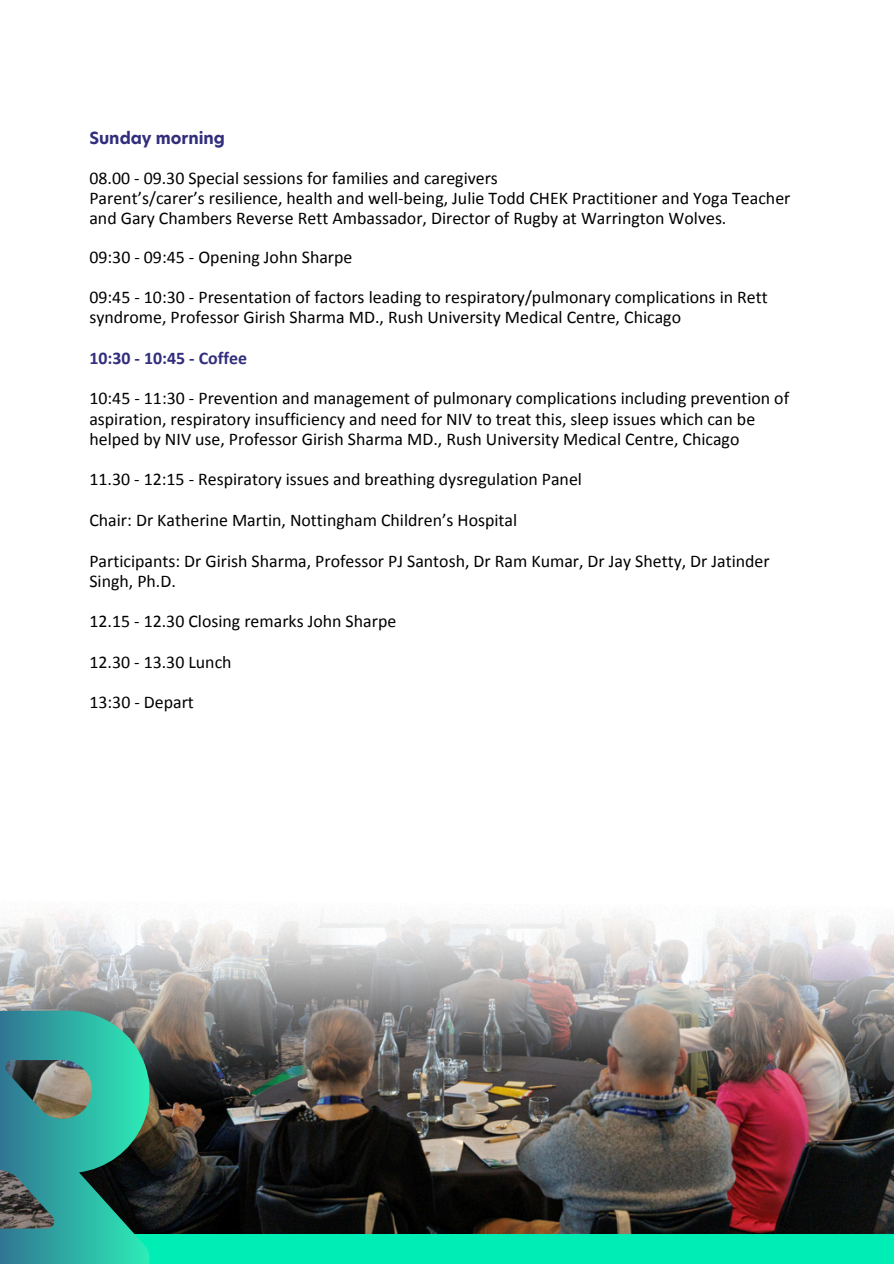
<style>
.page{position:relative;width:894px;height:1264px;background:#fff}
.page>*{position:absolute;margin:0;border:0;box-sizing:border-box;transform-origin:0 0}
.t1{font:17.85px/20.2px "Calibri";color:#000}
.t2{font:700 17.85px "Calibri";color:#322d7c}
.t3{font:700 16.35px "Hero New";color:#322d7c}
</style>
<div class="page">
<img style="left:0;top:911px;width:893px;height:323px">
<div style="left:0;top:1234px;width:893px;height:29px;background:#00edb6"></div>
<svg style="left:0;top:1010px;width:150px;height:253px;background:#389087"></svg>
<p class="t3" style="left:89px;top:127px;width:137px">Sunday morning</p>
<p class="t1" style="left:89px;top:169px;width:410px">08.00 - 09.30 Special sessions for families and caregivers</p>
<p class="t1" style="left:89px;top:189px;width:702px">Parent’s/carer’s resilience, health and well-being, Julie Todd CHEK Practitioner and Yoga Teacher and Gary Chambers Reverse Rett Ambassador, Director of Rugby at Warrington Wolves.</p>
<h1 class="t1" style="left:89px;top:248px;width:264px">09:30 - 09:45 - Opening John Sharpe</h1>
<p class="t1" style="left:89px;top:288px;width:679px">09:45 - 10:30 - Presentation of factors leading to respiratory/pulmonary complications in Rett syndrome, Professor Girish Sharma MD., Rush University Medical Centre, Chicago</p>
<p class="t2" style="left:89px;top:350px;width:159px">10:30 - 10:45 - Coffee</p>
<p class="t1" style="left:89px;top:390px;width:701px">10:45 - 11:30 - Prevention and management of pulmonary complications including prevention of aspiration, respiratory insufficiency and need for NIV to treat this, sleep issues which can be helped by NIV use, Professor Girish Sharma MD., Rush University Medical Centre, Chicago</p>
<p class="t1" style="left:89px;top:471px;width:494px">11.30 - 12:15 - Respiratory issues and breathing dysregulation Panel</p>
<p class="t1" style="left:89px;top:511px;width:429px">Chair: Dr Katherine Martin, Nottingham Children’s Hospital</p>
<p class="t1" style="left:89px;top:552px;width:681px">Participants: Dr Girish Sharma, Professor PJ Santosh, Dr Ram Kumar, Dr Jay Shetty, Dr Jatinder<br>Singh, Ph.D.</p>
<p class="t1" style="left:89px;top:612px;width:308px">12.15 - 12.30 Closing remarks John Sharpe</p>
<p class="t1" style="left:89px;top:653px;width:144px">12.30 - 13.30 Lunch</p>
<p class="t1" style="left:89px;top:693px;width:106px">13:30 - Depart</p>
</div>
